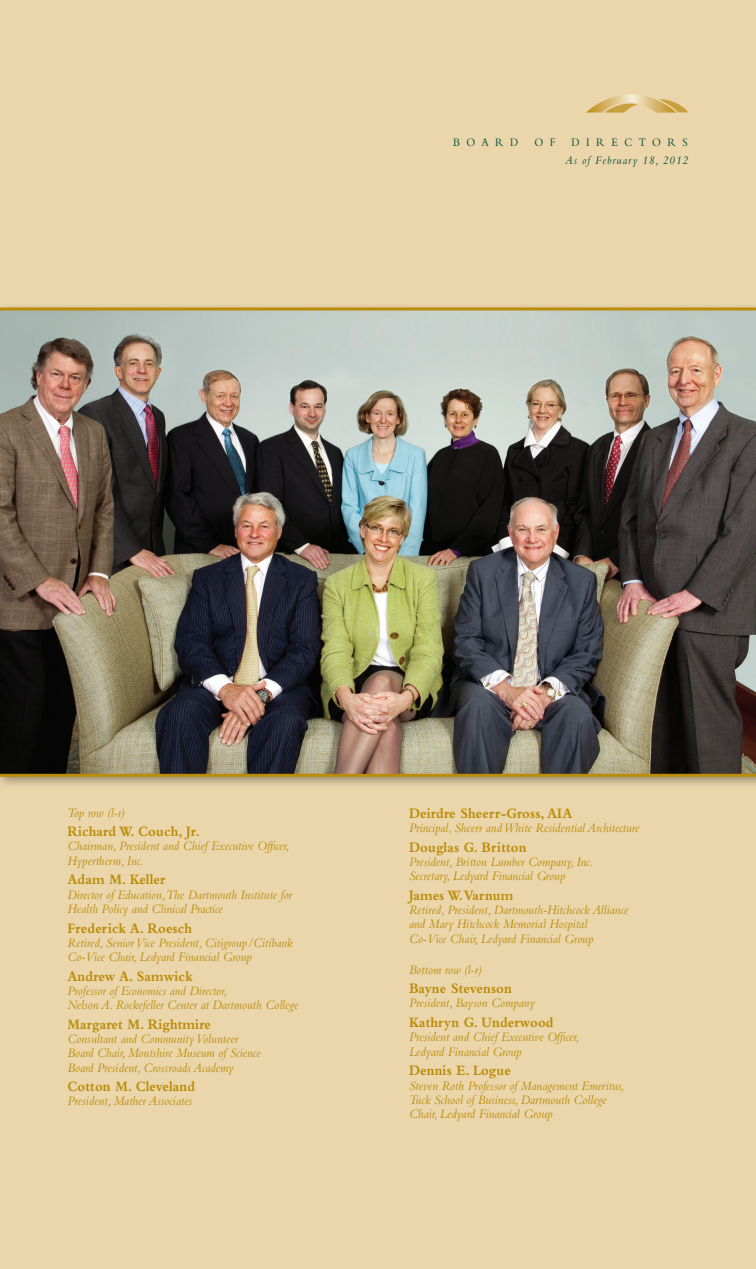
<style>
.page{position:relative;width:756px;height:1269px;background:#ebd5ab}
.page>*{position:absolute;margin:0;border:0;box-sizing:border-box;transform-origin:0 0}
.photo_title{font:700 15px "Bembo";letter-spacing:.01em;color:#bb8c07;scale:.9 1}
.photo_title-2{font:italic 13.5px/14.2px "Bembo";letter-spacing:.01em;color:#bb8c07;scale:.9 1}
.Sm_italic_chart{font:italic 12px "Bembo";letter-spacing:.1em;color:#004e38;scale:.9 1}
.heads{font:12px "Bembo";letter-spacing:.6em;color:#004e38;scale:.9 1}
</style>
<div class="page">
<div style="left:0;top:302px;width:756px;height:487px;background:#231f20;opacity:.45"></div>
<img style="left:0;top:310px;width:756px;height:464px">
<svg style="left:586px;top:94px;width:102px;height:19px"></svg>
<hr style="left:0;top:308px;width:756px;height:2px;background:#bb8c07">
<hr style="left:0;top:774px;width:756px;height:3px;background:#bb8c07">
<p class="heads" style="left:453px;top:135px;width:74px">BOARD</p>
<p class="heads" style="left:534px;top:135px;width:25px">O F</p>
<p class="heads" style="left:572px;top:135px;width:131px">DIRECTORS</p>
<p class="Sm_italic_chart" style="left:565px;top:153px;width:138px">As of February 18, 2012</p>
<p class="photo_title-2" style="left:68px;top:805px;width:65px">Top row (l-r)</p>
<p class="photo_title" style="left:68px;top:823px;width:149px">Richard W. Couch, Jr.</p>
<p class="photo_title-2" style="left:68px;top:839px;width:248px">Chairman, President and Chief Executive Officer,<br>Hypertherm, Inc.</p>
<p class="photo_title" style="left:68px;top:871px;width:110px">Adam M. Keller</p>
<p class="photo_title-2" style="left:68px;top:887px;width:251px">Director of Education, The Dartmouth Institute for<br>Health Policy and Clinical Practice</p>
<p class="photo_title" style="left:68px;top:919px;width:140px">Frederick A. Roesch</p>
<p class="photo_title-2" style="left:68px;top:935px;width:252px">Retired, Senior Vice President, Citigroup/Citibank<br>Co-Vice Chair, Ledyard Financial Group</p>
<p class="photo_title" style="left:68px;top:968px;width:141px">Andrew A. Samwick</p>
<p class="photo_title-2" style="left:68px;top:983px;width:258px">Professor of Economics and Director,<br>Nelson A. Rockefeller Center at Dartmouth College</p>
<p class="photo_title" style="left:68px;top:1016px;width:161px">Margaret M. Rightmire</p>
<p class="photo_title-2" style="left:68px;top:1031px;width:216px">Consultant and Community Volunteer<br>Board Chair, Montshire Museum of Science<br>Board President, Crossroads Academy</p>
<p class="photo_title" style="left:68px;top:1078px;width:143px">Cotton M. Cleveland</p>
<p class="photo_title-2" style="left:68px;top:1094px;width:140px">President, Mather Associates</p>
<p class="photo_title" style="left:409px;top:805px;width:183px">Deirdre Sheerr-Gross, AIA</p>
<p class="photo_title-2" style="left:409px;top:820px;width:258px">Principal, Sheerr and White Residential Architecture</p>
<p class="photo_title" style="left:409px;top:839px;width:132px">Douglas G. Britton</p>
<p class="photo_title-2" style="left:409px;top:854px;width:206px">President, Britton Lumber Company, Inc.<br>Secretary, Ledyard Financial Group</p>
<p class="photo_title" style="left:409px;top:887px;width:117px">James W. Varnum</p>
<p class="photo_title-2" style="left:409px;top:902px;width:245px">Retired, President, Dartmouth-Hitchcock Alliance and Mary Hitchcock Memorial Hospital<br>Co-Vice Chair, Ledyard Financial Group</p>
<p class="photo_title-2" style="left:409px;top:962px;width:82px">Bottom row (l-r)</p>
<p class="photo_title" style="left:409px;top:980px;width:116px">Bayne Stevenson</p>
<p class="photo_title-2" style="left:409px;top:996px;width:141px">President, Bayson Company</p>
<p class="photo_title" style="left:409px;top:1014px;width:162px">Kathryn G. Underwood</p>
<p class="photo_title-2" style="left:409px;top:1030px;width:191px">President and Chief Executive Officer,<br>Ledyard Financial Group</p>
<p class="photo_title" style="left:409px;top:1062px;width:115px">Dennis E. Logue</p>
<p class="photo_title-2" style="left:409px;top:1078px;width:241px">Steven Roth Professor of Management Emeritus,<br>Tuck School of Business, Dartmouth College<br>Chair, Ledyard Financial Group</p>
</div>
